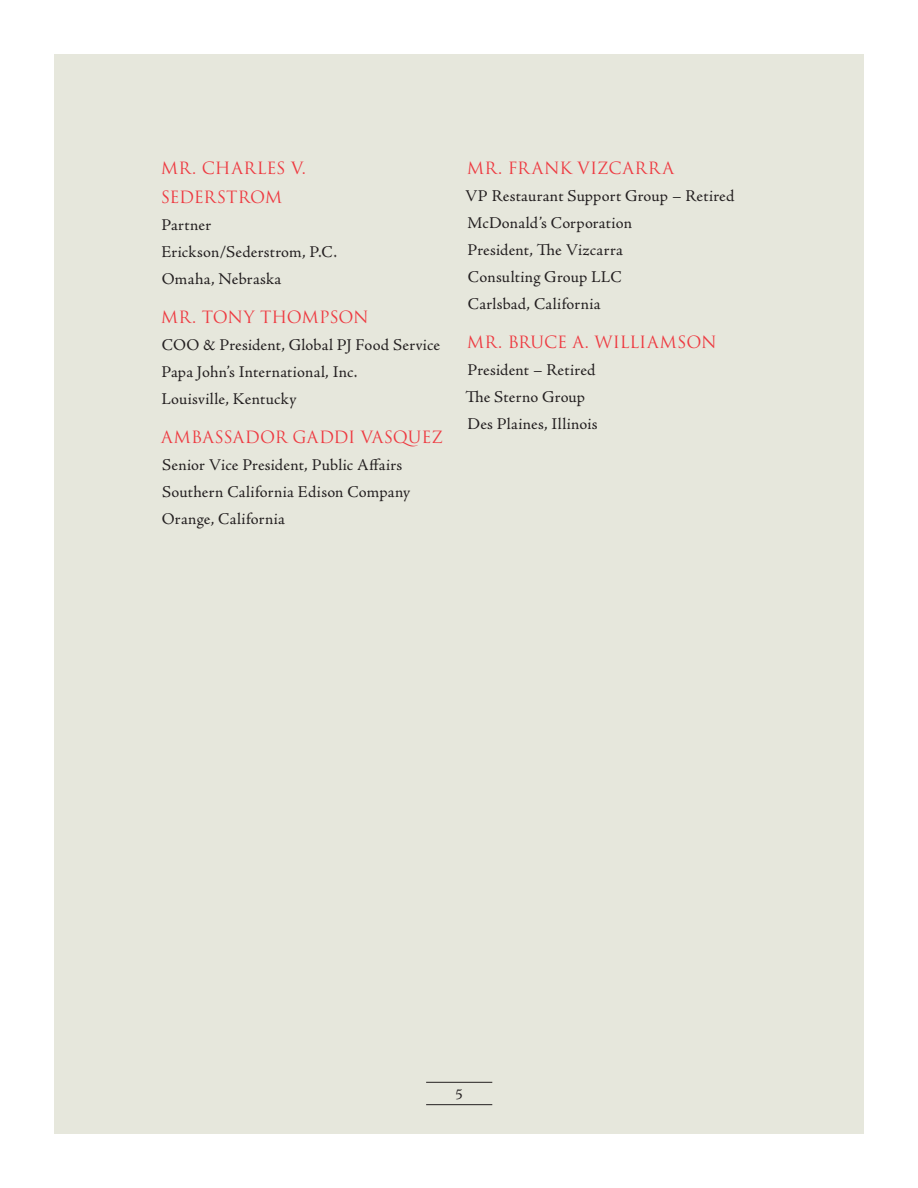
<style>
.page{position:relative;width:918px;height:1188px;background:#fff}
.page>*{position:absolute;margin:0;border:0;box-sizing:border-box;transform-origin:0 0}
.Body_Copy{font:16.5px/27px "Adobe Jenson Pro";letter-spacing:.015em;color:#231f20}
.Small_Subhead{font:16.5px/28.5px "Trajan Pro";color:#ee3a41}
.Small_Subhead-2{font:16.5px "Trajan Pro";letter-spacing:.03em;color:#ee3a41}
.Small_Subhead-3{font:16.5px "Trajan Pro";letter-spacing:-.02em;color:#ee3a41}
.t1{font:15px "Adobe Jenson Pro";color:#231f20}
</style>
<div class="page">
<div style="left:54px;top:54px;width:810px;height:1080px;background:#e6e7dc"></div>
<hr style="left:426px;top:1082px;width:66px;height:1px;background:#231f20">
<hr style="left:426px;top:1104px;width:66px;height:1px;background:#231f20">
<p class="Small_Subhead" style="left:161px;top:154px;width:147px">MR. CHARLES V.<br>SEDERSTROM</p>
<p class="Body_Copy" style="left:162px;top:212px;width:51px">Partner</p>
<p class="Body_Copy" style="left:161px;top:239px;width:177px">Erickson/Sederstrom, P.C.</p>
<p class="Body_Copy" style="left:162px;top:266px;width:121px">Omaha, Nebraska</p>
<p class="Small_Subhead-3" style="left:161px;top:306px;width:209px">MR. TONY THOMPSON</p>
<p class="Body_Copy" style="left:162px;top:332px;width:280px">COO &amp; President, Global PJ Food Service</p>
<p class="Body_Copy" style="left:162px;top:359px;width:197px">Papa John’s International, Inc.</p>
<p class="Body_Copy" style="left:161px;top:386px;width:137px">Louisville, Kentucky</p>
<p class="Small_Subhead" style="left:161px;top:423px;width:283px">AMBASSADOR GADDI VASQUEZ</p>
<p class="Body_Copy" style="left:162px;top:452px;width:242px">Senior Vice President, Public Affairs</p>
<p class="Body_Copy" style="left:162px;top:479px;width:250px">Southern California Edison Company</p>
<p class="Body_Copy" style="left:162px;top:506px;width:125px">Orange, California</p>
<p class="Small_Subhead-2" style="left:467px;top:158px;width:209px">MR. FRANK VIZCARRA</p>
<p class="Body_Copy" style="left:465px;top:183px;width:271px">VP Restaurant Support Group – Retired</p>
<p class="Body_Copy" style="left:468px;top:210px;width:166px">McDonald’s Corporation</p>
<p class="Body_Copy" style="left:468px;top:237px;width:157px">President, The Vizcarra<br>Consulting Group LLC</p>
<p class="Body_Copy" style="left:468px;top:291px;width:134px">Carlsbad, California</p>
<p class="Small_Subhead" style="left:467px;top:328px;width:251px">MR. BRUCE A. WILLIAMSON</p>
<p class="Body_Copy" style="left:468px;top:357px;width:130px">President – Retired</p>
<p class="Body_Copy" style="left:465px;top:384px;width:121px">The Sterno Group</p>
<p class="Body_Copy" style="left:468px;top:411px;width:132px">Des Plaines, Illinois</p>
<p class="t1" style="left:455px;top:1086px;width:9px">5</p>
</div>
